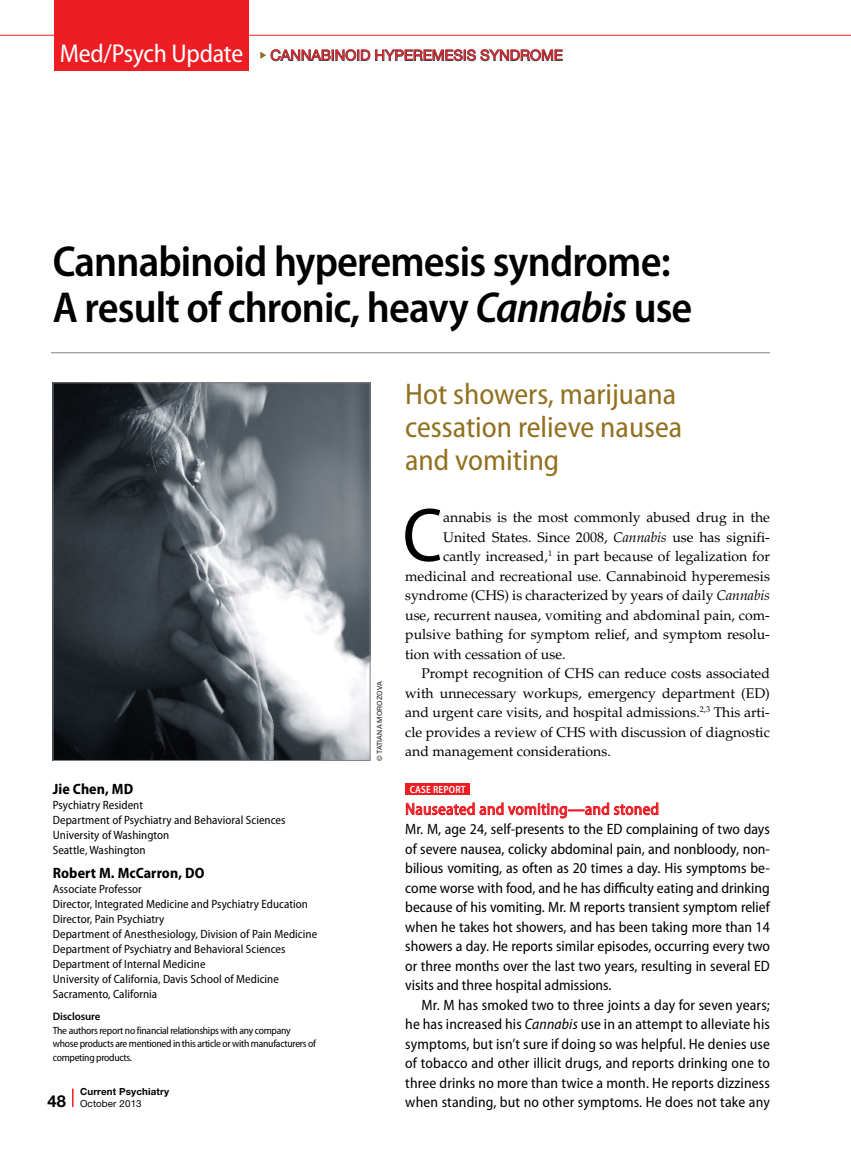
<style>
.page{position:relative;width:851px;height:1161px;background:#fff}
.page>*{position:absolute;margin:0;border:0;box-sizing:border-box;transform-origin:0 0}
.Body_Drop_Cap{font:semi-condensed 76.95px "Myriad Pro";color:#000}
.Article_Title{font:600 semi-condensed 43.5px/46.5px "Myriad Pro";letter-spacing:-.02em;color:#000}
.DEK{font:semi-condensed 30px/33px "Myriad Pro";color:#91701f}
.t1{font:semi-condensed 25.8px "Myriad Pro";letter-spacing:-.01em;color:#fff}
.H1_Case{font:semi-condensed 16.5px "Myriad Pro";letter-spacing:.02em;color:#ed1d24}
.t2{font:700 16.5px "Helvetica Neue LT Std";color:#000}
.Case_Study_1{font:semi-condensed 15px/19.5px "Myriad Pro";color:#000;text-align:justify}
.Case_Study_2{font:semi-condensed 15px/19.5px "Myriad Pro";letter-spacing:.01em;color:#000;text-align:justify}
.Author_Name{font:700 semi-condensed 15px "Myriad Pro";letter-spacing:.005em;color:#000}
.t3{font:14.55px "Helvetica Neue LT Std";color:#ed1d24}
.Body_Drop_Cap-2{font:14.1px "Palatino LT Std";color:#000}
.Body_2{font:14.1px/19.5px "Palatino LT Std";color:#000;text-align:justify}
.Author_Af{font:semi-condensed 12px/15px "Myriad Pro";letter-spacing:.005em;color:#000}
.Disclosure_Hed{font:600 10.8px "Myriad Pro";letter-spacing:-.01em;color:#000}
.Disclosure{font:semi-condensed 10.5px/13.5px "Myriad Pro";letter-spacing:-.025em;color:#000}
.t4{font:600 semi-condensed 10.5px "Myriad Pro";letter-spacing:.02em;color:#fff;scale:.95 1}
.t5{font:700 9.75px "Helvetica Neue LT Std";letter-spacing:.015em;color:#000}
.t6{font:9.75px "Helvetica Neue LT Std";letter-spacing:.015em;color:#000}
.t7{font:500 7.2px "Helvetica Neue LT Std";letter-spacing:.01em;color:#414042}
.s1{font-style:italic}
</style>
<div class="page">
<hr style="left:51px;top:353px;width:719px;height:1px;background:#808285">
<svg style="left:72px;top:1089px;width:2px;height:18px"></svg>
<svg style="left:260px;top:50px;width:302px;height:11px"></svg>
<hr style="left:0;top:35px;width:850px;height:1px;background:#ed1d24">
<div style="left:54px;top:0;width:194px;height:71px;background:#ed1d24"></div>
<div style="left:405px;top:783px;width:65px;height:12px;background:#ed1d24"></div>
<svg style="left:406px;top:802px;width:252px;height:17px"></svg>
<img style="left:55px;top:385px;width:313px;height:374px">
<div style="left:53px;top:383px;width:317px;height:378px;border:1px solid #808285"></div>
<p class="t1" style="left:60px;top:38px;width:185px">Med/Psych Update</p>
<p class="t3" style="left:270px;top:47px;width:294px">CANNABINOID HYPEREMESIS SYNDROME</p>
<p class="Article_Title" style="left:53px;top:237px;width:641px">Cannabinoid hyperemesis syndrome:<br>A result of chronic, heavy <span class="s1">Cannabis</span> use</p>
<p class="Author_Name" style="left:53px;top:780px;width:82px">Jie Chen, MD</p>
<p class="Author_Af" style="left:53px;top:798px;width:92px">Psychiatry Resident</p>
<p class="Author_Af" style="left:53px;top:813px;width:234px">Department of Psychiatry and Behavioral Sciences<br>University of Washington</p>
<p class="Author_Af" style="left:53px;top:843px;width:94px">Seattle, Washington</p>
<p class="Author_Name" style="left:53px;top:863px;width:153px">Robert M. McCarron, DO</p>
<p class="Author_Af" style="left:53px;top:881px;width:266px">Associate Professor<br>Director, Integrated Medicine and Psychiatry Education Director, Pain Psychiatry<br>Department of Anesthesiology, Division of Pain Medicine Department of Psychiatry and Behavioral Sciences Department of Internal Medicine<br>University of California, Davis School of Medicine</p>
<p class="Author_Af" style="left:53px;top:986px;width:106px">Sacramento, California</p>
<p class="Disclosure_Hed" style="left:53px;top:1010px;width:49px">Disclosure</p>
<p class="Disclosure" style="left:53px;top:1023px;width:265px">The authors report no financial relationships with any company whose products are mentioned in this article or with manufacturers of competing products.</p>
<p class="t5" style="left:80px;top:1085px;width:90px">Current Psychiatry</p>
<p class="t2" style="left:47px;top:1091px;width:20px">48</p>
<p class="t6" style="left:80px;top:1098px;width:63px">October 2013</p>
<p class="t7" style="left:375px;top:761px;width:82px;rotate:-90deg">© TATIANA MOROZOVA</p>
<p class="DEK" style="left:405px;top:377px;width:278px">Hot showers, marijuana cessation relieve nausea and vomiting</p>
<p class="Body_Drop_Cap" style="left:402px;top:488px;width:41px">C</p>
<p class="Body_Drop_Cap-2" style="left:443px;top:509px;width:328px">annabis is the most commonly abused drug in the</p>
<p class="Body_Drop_Cap-2" style="left:443px;top:528px;width:328px">United States. Since 2008, <span class="s1">Cannabis</span> use has signifi-</p>
<p class="Body_Drop_Cap-2" style="left:443px;top:548px;width:328px">cantly increased,<sup>1</sup> in part because of legalization for</p>
<p class="Body_Drop_Cap-2" style="left:405px;top:567px;width:366px">medicinal and recreational use. Cannabinoid hyperemesis</p>
<p class="Body_Drop_Cap-2" style="left:405px;top:587px;width:366px">syndrome (CHS) is characterized by years of daily <span class="s1">Cannabis</span></p>
<p class="Body_Drop_Cap-2" style="left:405px;top:606px;width:366px">use, recurrent nausea, vomiting and abdominal pain, com-</p>
<p class="Body_Drop_Cap-2" style="left:405px;top:626px;width:366px">pulsive bathing for symptom relief, and symptom resolu-</p>
<p class="Body_Drop_Cap-2" style="left:405px;top:645px;width:162px">tion with cessation of use.</p>
<p class="Body_2" style="left:405px;top:664px;width:366px;text-indent:16px">Prompt recognition of CHS can reduce costs associated with unnecessary workups, emergency department (ED) and urgent care visits, and hospital admissions.<sup>2,3</sup> This arti&shy;cle provides a review of CHS with discussion of diagnostic and management considerations.</p>
<p class="t4" style="left:409px;top:783px;width:60px">CASE REPORT</p>
<p class="H1_Case" style="left:405px;top:799px;width:255px">Nauseated and vomiting—and stoned</p>
<p class="Case_Study_1" style="left:405px;top:819px;width:366px">Mr. M, age 24, self-presents to the ED complaining of two days of severe nausea, colicky abdominal pain, and nonbloody, non&shy;bilious vomiting, as often as 20 times a day. His symptoms be&shy;come worse with food, and he has difficulty eating and drinking because of his vomiting. Mr. M reports transient symptom relief when he takes hot showers, and has been taking more than 14 showers a day. He reports similar episodes, occurring every two or three months over the last two years, resulting in several ED visits and three hospital admissions.</p>
<p class="Case_Study_2" style="left:405px;top:995px;width:366px;text-indent:16px">Mr. M has smoked two to three joints a day for seven years; he has increased his <span class="s1">Cannabis</span> use in an attempt to alleviate his symptoms, but isn’t sure if doing so was helpful. He denies use of tobacco and other illicit drugs, and reports drinking one to three drinks no more than twice a month. He reports dizziness when standing, but no other symptoms. He does not take any</p>
</div>
